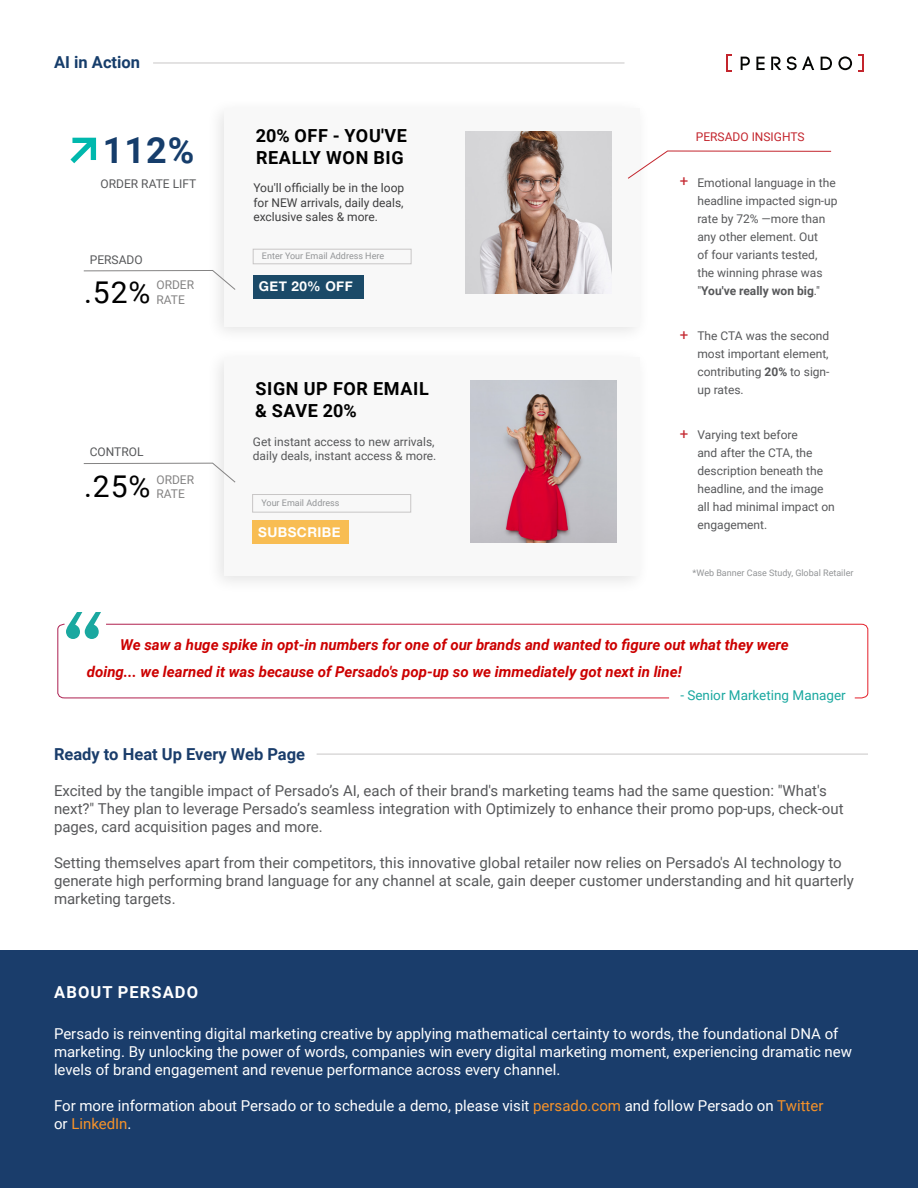
<style>
.page{position:relative;width:918px;height:1188px;background:#fff}
.page>*{position:absolute;margin:0;border:0;box-sizing:border-box;transform-origin:0 0}
.Section_Header{font:700 36px "Roboto";color:#163d6b}
.Section_Header-2{font:30px "Roboto";color:#000}
.Section_Header-3{font:700 18px/21.6px "Roboto";letter-spacing:.035em;color:#000}
.Section_Header-4{font:700 16.5px "Roboto";color:#1a3d6b}
.Section_Header-5{font:700 16.5px "Roboto";letter-spacing:.065em;color:#fff}
.Section_Header-6{font:700 16.5px "Roboto";color:#163d6b}
.Body_Text_White{font:15px/18px "Roboto";color:#57585a}
.t1{font:15px/18px "Roboto";color:#fff}
.t2{font:italic 700 15px/27px "Roboto";color:#c00}
.t3{font:15px "Roboto";color:#f69229}
.t4{font:15px "Roboto";color:#c3252d}
.t5{font:13.5px "Roboto";color:#1aa8a0}
.Section_Header-7{font:700 13.5px "Helvetica Neue";letter-spacing:.03em;color:#fff}
.Bullet_1{font:12px/18px "Roboto";color:#57585a}
.Body_Text_White-2{font:12px/14.4px "Roboto";color:#3e3e3f;text-align:justify}
.Body_Text_White-3{font:12px/14.4px "Roboto";color:#57585a}
.t6{font:12px "Roboto";color:#848383}
.Body_Text_White-4{font:12px "Roboto";color:#c3252d}
.Body_Text_White-5{font:9px "Roboto";color:#939597}
.s1{font-weight:700}
.s2{color:#f69229}
.s3{color:#fff}
</style>
<div class="page">
<div style="left:0;top:951px;width:918px;height:237px;background:#1a3d6b"></div>
<svg style="left:69px;top:612px;width:32px;height:12px"></svg>
<svg style="left:669px;top:624px;width:199px;height:74px"></svg>
<svg style="left:57px;top:624px;width:612px;height:74px"></svg>
<div style="left:205px;top:346px;width:446px;height:249px;background:#000;opacity:.44"></div>
<div style="left:224px;top:357px;width:416px;height:219px;background:#f8f8f8"></div>
<hr style="left:153px;top:63px;width:472px;height:1px;background:#c8c6c6">
<img style="left:470px;top:381px;width:147px;height:162px">
<div style="left:252px;top:494px;width:159px;height:18px;border:1px solid #c8c6c6"></div>
<hr style="left:317px;top:754px;width:551px;height:1px;background:#c8c6c6">
<div style="left:205px;top:97px;width:446px;height:249px;background:#f8f8f8"></div>
<img style="left:465px;top:131px;width:147px;height:162px">
<div style="left:253px;top:249px;width:158px;height:15px;border:1px solid #c8c6c6"></div>
<div style="left:253px;top:275px;width:110px;height:23px;background:#1b4a68"></div>
<svg style="left:628px;top:151px;width:204px;height:28px"></svg>
<svg style="left:83px;top:270px;width:153px;height:20px"></svg>
<div style="left:252px;top:520px;width:97px;height:24px;background:#f8bd53"></div>
<svg style="left:83px;top:463px;width:153px;height:20px"></svg>
<svg style="left:741px;top:57px;width:9px;height:13px"></svg>
<svg style="left:756px;top:57px;width:9px;height:13px"></svg>
<svg style="left:771px;top:57px;width:10px;height:13px"></svg>
<svg style="left:787px;top:56px;width:27px;height:14px"></svg>
<svg style="left:821px;top:57px;width:11px;height:13px"></svg>
<svg style="left:838px;top:56px;width:14px;height:14px"></svg>
<svg style="left:726px;top:54px;width:6px;height:18px"></svg>
<svg style="left:859px;top:54px;width:5px;height:18px"></svg>
<svg style="left:70px;top:138px;width:26px;height:25px"></svg>
<p class="Section_Header-6" style="left:54px;top:50px;width:87px">AI in Action</p>
<p class="Section_Header" style="left:103px;top:125px;width:93px">112%</p>
<p class="Bullet_1" style="left:101px;top:174px;width:97px">ORDER RATE LIFT</p>
<p class="Bullet_1" style="left:90px;top:250px;width:54px">PERSADO</p>
<p class="Section_Header-3" style="left:256px;top:125px;width:153px">20% OFF - YOU'VE<br>REALLY WON BIG</p>
<p class="Body_Text_White-2" style="left:253px;top:180px;width:152px">You'll officially be in the loop for NEW arrivals, daily deals, exclusive sales &amp; more.</p>
<p class="Body_Text_White-5" style="left:262px;top:250px;width:124px">Enter Your Email Address Here</p>
<p class="Section_Header-2" style="left:84px;top:271px;width:68px">.52%</p>
<p class="t6" style="left:156px;top:277px;width:39px">ORDER</p>
<p class="Section_Header-7" style="left:259px;top:276px;width:95px">GET 20% OFF</p>
<p class="t6" style="left:156px;top:291px;width:30px">RATE</p>
<p class="Bullet_1" style="left:90px;top:443px;width:55px">CONTROL</p>
<p class="Section_Header-2" style="left:84px;top:466px;width:68px">.25%</p>
<p class="t6" style="left:156px;top:471px;width:39px">ORDER</p>
<p class="t6" style="left:156px;top:486px;width:30px">RATE</p>
<p class="Section_Header-3" style="left:256px;top:377px;width:175px">SIGN UP FOR EMAIL</p>
<p class="Section_Header-3" style="left:255px;top:399px;width:103px">&amp; SAVE 20%</p>
<p class="Body_Text_White-3" style="left:253px;top:434px;width:185px">Get instant access to new arrivals, daily deals, instant access &amp; more.</p>
<p class="Body_Text_White-5" style="left:261px;top:497px;width:80px">Your Email Address</p>
<p class="Section_Header-7" style="left:258px;top:521px;width:84px">SUBSCRIBE</p>
<p class="Body_Text_White-4" style="left:696px;top:128px;width:110px">PERSADO INSIGHTS</p>
<p class="t4" style="left:680px;top:170px;width:10px">+</p>
<p class="t4" style="left:680px;top:324px;width:10px">+</p>
<p class="t4" style="left:680px;top:423px;width:10px">+</p>
<p class="Bullet_1" style="left:697px;top:173px;width:142px">Emotional language in the headline impacted sign-up rate by 72% —more than any other element. Out<br>of four variants tested,<br>the winning phrase was "<span class="s1">You've really won big</span>."</p>
<p class="Bullet_1" style="left:697px;top:326px;width:134px;text-align:justify">The CTA was the second most important element, contributing <span class="s1">20%</span> to sign&shy;up rates.</p>
<p class="Bullet_1" style="left:697px;top:425px;width:139px">Varying text before<br>and after the CTA, the description beneath the headline, and the image all had minimal impact on engagement.</p>
<p class="Body_Text_White-5" style="left:693px;top:566px;width:162px">*Web Banner Case Study, Global Retailer</p>
<p class="t2" style="left:87px;top:631px;width:703px;text-indent:33px">We saw a huge spike in opt-in numbers for one of our brands and wanted to figure out what they were doing... we learned it was because of Persado's pop-up so we immediately got next in line!</p>
<p class="t5" style="left:680px;top:685px;width:167px">- Senior Marketing Manager</p>
<p class="Section_Header-4" style="left:54px;top:743px;width:253px">Ready to Heat Up Every Web Page</p>
<p class="Body_Text_White" style="left:54px;top:781px;width:791px">Excited by the tangible impact of Persado’s AI, each of their brand's marketing teams had the same question: "What's next?" They plan to leverage Persado’s seamless integration with Optimizely to enhance their promo pop-ups, check-out pages, card acquisition pages and more.</p>
<p class="Body_Text_White" style="left:54px;top:853px;width:801px">Setting themselves apart from their competitors, this innovative global retailer now relies on Persado's AI technology to generate high performing brand language for any channel at scale, gain deeper customer understanding and hit quarterly marketing targets.</p>
<p class="Section_Header-5" style="left:54px;top:980px;width:145px">ABOUT PERSADO</p>
<p class="t1" style="left:54px;top:1024px;width:800px">Persado is reinventing digital marketing creative by applying mathematical certainty to words, the foundational DNA of marketing. By unlocking the power of words, companies win every digital marketing moment, experiencing dramatic new levels of brand engagement and revenue performance across every channel.</p>
<p class="t1" style="left:54px;top:1096px;width:771px">For more information about Persado or to schedule a demo, please visit <span class="s2">persado.com</span> and follow Persado on <span class="s2">Twitter</span></p>
<p class="t3" style="left:54px;top:1113px;width:79px"><span class="s3">or</span> LinkedIn<span class="s3">.</span></p>
</div>
